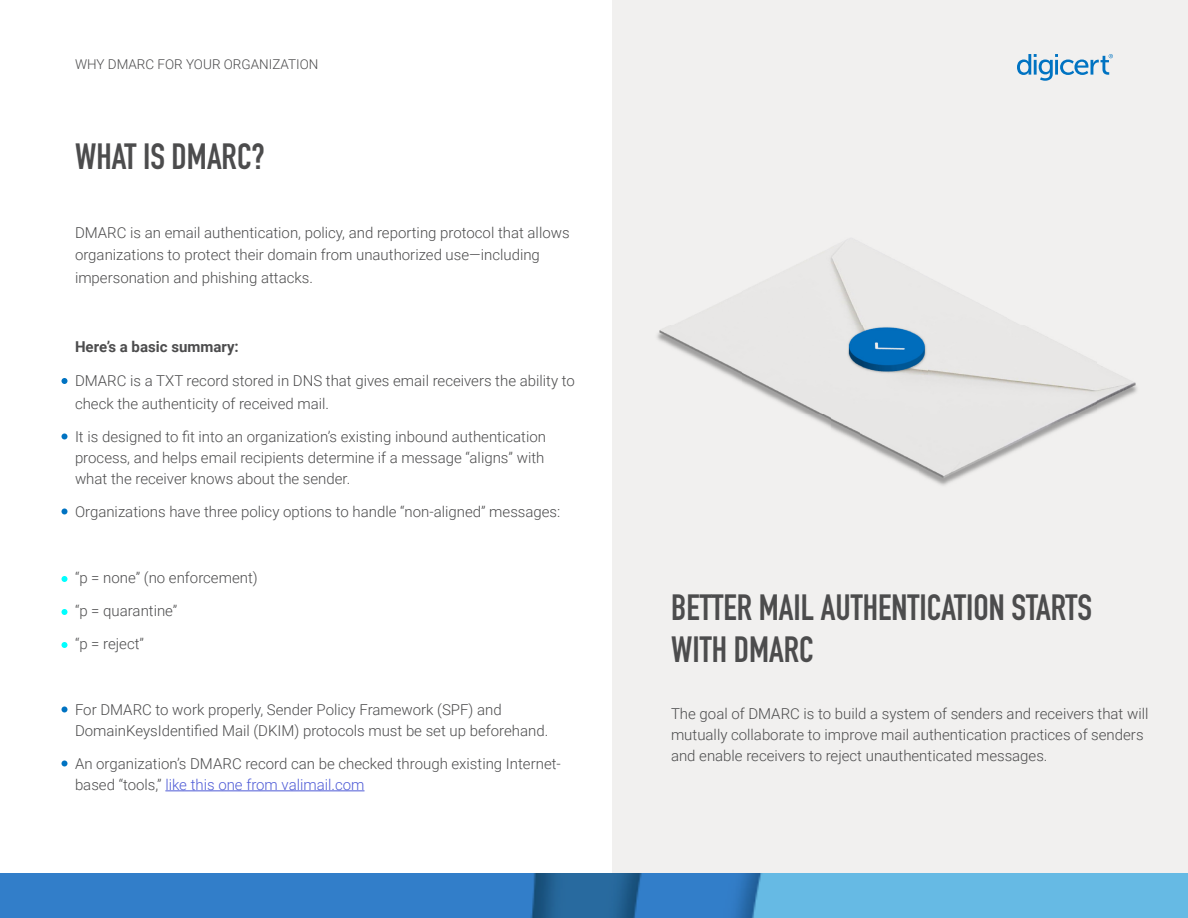
<style>
.page{position:relative;width:1188px;height:918px;background:#fff}
.page>*{position:absolute;margin:0;border:0;box-sizing:border-box;transform-origin:0 0}
.t1{font:700 36px/42px "DIN Condensed";color:#4c4c4d}
.P2C_Following_H3_-_1{font:300 15px/21px "Roboto";color:#4c4c4d}
.P2C_Following_H3_-_1-2{font:700 15px "Roboto";color:#4c4c4d}
.P3_Page_Numbers_Doc{font:300 13.5px "Roboto";color:#4c4c4d}
.s1{color:#4f5cd6}
</style>
<div class="page">
<div style="left:613px;top:0;width:575px;height:918px;background:#f1f0ef"></div>
<hr style="left:165px;top:790px;width:200px;height:1px;background:#4f5cd6">
<svg style="left:62px;top:378px;width:6px;height:6px"></svg>
<svg style="left:62px;top:433px;width:6px;height:6px"></svg>
<svg style="left:62px;top:508px;width:6px;height:6px"></svg>
<svg style="left:62px;top:576px;width:6px;height:6px"></svg>
<svg style="left:62px;top:609px;width:6px;height:6px"></svg>
<svg style="left:62px;top:642px;width:6px;height:6px"></svg>
<svg style="left:62px;top:706px;width:6px;height:6px"></svg>
<svg style="left:62px;top:760px;width:6px;height:6px"></svg>
<img style="left:0;top:873px;width:1188px;height:45px">
<img style="left:1017px;top:54px;width:96px;height:27px">
<img style="left:670px;top:239px;width:354px;height:87px">
<img style="left:1096px;top:362px;width:41px;height:50px">
<img style="left:657px;top:326px;width:203px;height:117px">
<img style="left:919px;top:326px;width:177px;height:160px">
<img style="left:860px;top:375px;width:59px;height:98px">
<img style="left:846px;top:325px;width:81px;height:50px">
<p class="P3_Page_Numbers_Doc" style="left:75px;top:55px;width:245px">WHY DMARC FOR YOUR ORGANIZATION</p>
<p class="t1" style="left:75px;top:135px;width:191px">WHAT IS DMARC?</p>
<p class="P2C_Following_H3_-_1" style="left:75px;top:221px;width:496px;line-height:22.5px">DMARC is an email authentication, policy, and reporting protocol that allows organizations to protect their domain from unauthorized use—including impersonation and phishing attacks.</p>
<p class="P2C_Following_H3_-_1-2" style="left:75px;top:336px;width:165px">Here’s a basic summary:</p>
<p class="P2C_Following_H3_-_1" style="left:75px;top:369px;width:501px;line-height:22.5px">DMARC is a TXT record stored in DNS that gives email receivers the ability to check the authenticity of received mail.</p>
<p class="P2C_Following_H3_-_1" style="left:75px;top:425px;width:472px;text-align:justify">It is designed to fit into an organization’s existing inbound authentication process, and helps email recipients determine if a message “aligns” with what the receiver knows about the sender.</p>
<p class="P2C_Following_H3_-_1" style="left:75px;top:500px;width:487px">Organizations have three policy options to handle “non-aligned” messages:</p>
<p class="P2C_Following_H3_-_1" style="left:75px;top:566px;width:184px">“p = none” (no enforcement)</p>
<p class="P2C_Following_H3_-_1" style="left:75px;top:599px;width:104px">“p = quarantine”</p>
<p class="P2C_Following_H3_-_1" style="left:75px;top:632px;width:71px">“p = reject”</p>
<p class="P2C_Following_H3_-_1" style="left:75px;top:698px;width:475px">For DMARC to work properly, Sender Policy Framework (SPF) and<br>DomainKeysIdentified Mail (DKIM) protocols must be set up beforehand.</p>
<p class="P2C_Following_H3_-_1" style="left:75px;top:752px;width:487px">An organization’s DMARC record can be checked through existing Internet&shy;based “tools,” <span class="s1">like this one from valimail.com</span></p>
<p class="t1" style="left:671px;top:586px;width:422px">BETTER MAIL AUTHENTICATION STARTS<br>WITH DMARC</p>
<p class="P2C_Following_H3_-_1" style="left:671px;top:702px;width:479px">The goal of DMARC is to build a system of senders and receivers that will mutually collaborate to improve mail authentication practices of senders and enable receivers to reject unauthenticated messages.</p>
</div>
